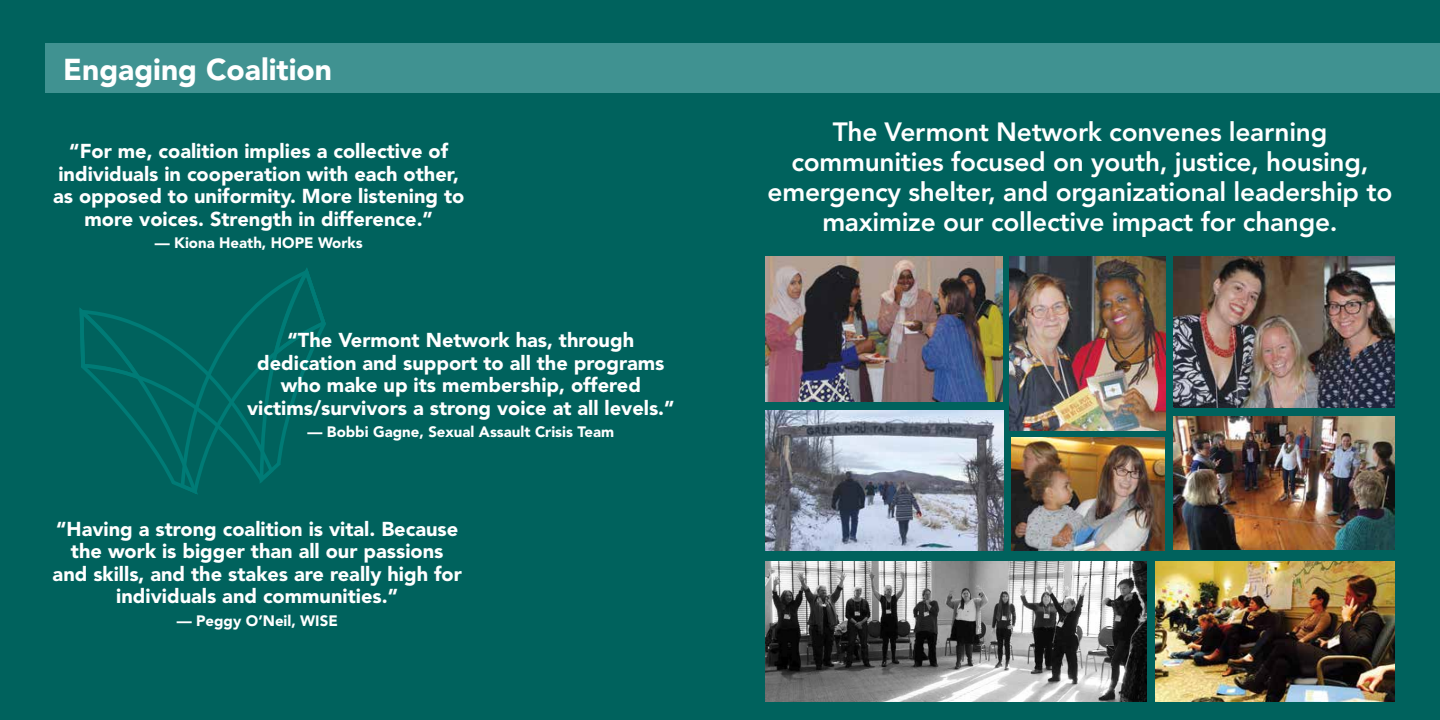
<style>
.page{position:relative;width:1440px;height:720px;background:#00625d}
.page>*{position:absolute;margin:0;border:0;box-sizing:border-box;transform-origin:0 0}
.t1{font:900 30px "Avenir LT Std";color:#fff}
.t2{font:800 26.25px/30px "Avenir LT Std";letter-spacing:-.01em;color:#fff;text-align:center}
.t3{font:900 20px/22.5px "Avenir LT Std";color:#fff;text-align:center}
.t4{font:900 15px "Avenir LT Std";color:#fff}
</style>
<div class="page">
<div style="left:45px;top:43px;width:1395px;height:50px;background:#409291"></div>
<img style="left:765px;top:411px;width:238px;height:139px">
<svg style="left:79px;top:268px;width:247px;height:226px"></svg>
<img style="left:1156px;top:561px;width:239px;height:141px">
<img style="left:1174px;top:417px;width:221px;height:133px">
<img style="left:765px;top:561px;width:381px;height:141px">
<img style="left:1173px;top:256px;width:222px;height:152px">
<img style="left:1009px;top:256px;width:156px;height:174px">
<img style="left:765px;top:256px;width:237px;height:146px">
<img style="left:1011px;top:438px;width:154px;height:112px">
<h1 class="t1" style="left:63px;top:51px;width:270px">Engaging Coalition</h1>
<p class="t3" style="left:53px;top:140px;width:413px">“For me, coalition implies a collective of individuals in cooperation with each other, as opposed to uniformity. More listening to more voices. Strength in difference.”</p>
<p class="t4" style="left:155px;top:234px;width:209px">— Kiona Heath, HOPE Works</p>
<p class="t3" style="left:247px;top:329px;width:429px">“The Vermont Network has, through dedication and support to all the programs who make up its membership, offered victims/survivors a strong voice at all levels.”</p>
<p class="t4" style="left:308px;top:423px;width:308px">— Bobbi Gagne, Sexual Assault Crisis Team</p>
<p class="t3" style="left:53px;top:517px;width:411px">“Having a strong coalition is vital. Because the work is bigger than all our passions and skills, and the stakes are really high for individuals and communities.”</p>
<p class="t4" style="left:177px;top:611px;width:163px">— Peggy O’Neil, WISE</p>
<h2 class="t2" style="left:768px;top:117px;width:626px">The Vermont Network convenes learning communities focused on youth, justice, housing, emergency shelter, and organizational leadership to maximize our collective impact for change.</h2>
</div>
